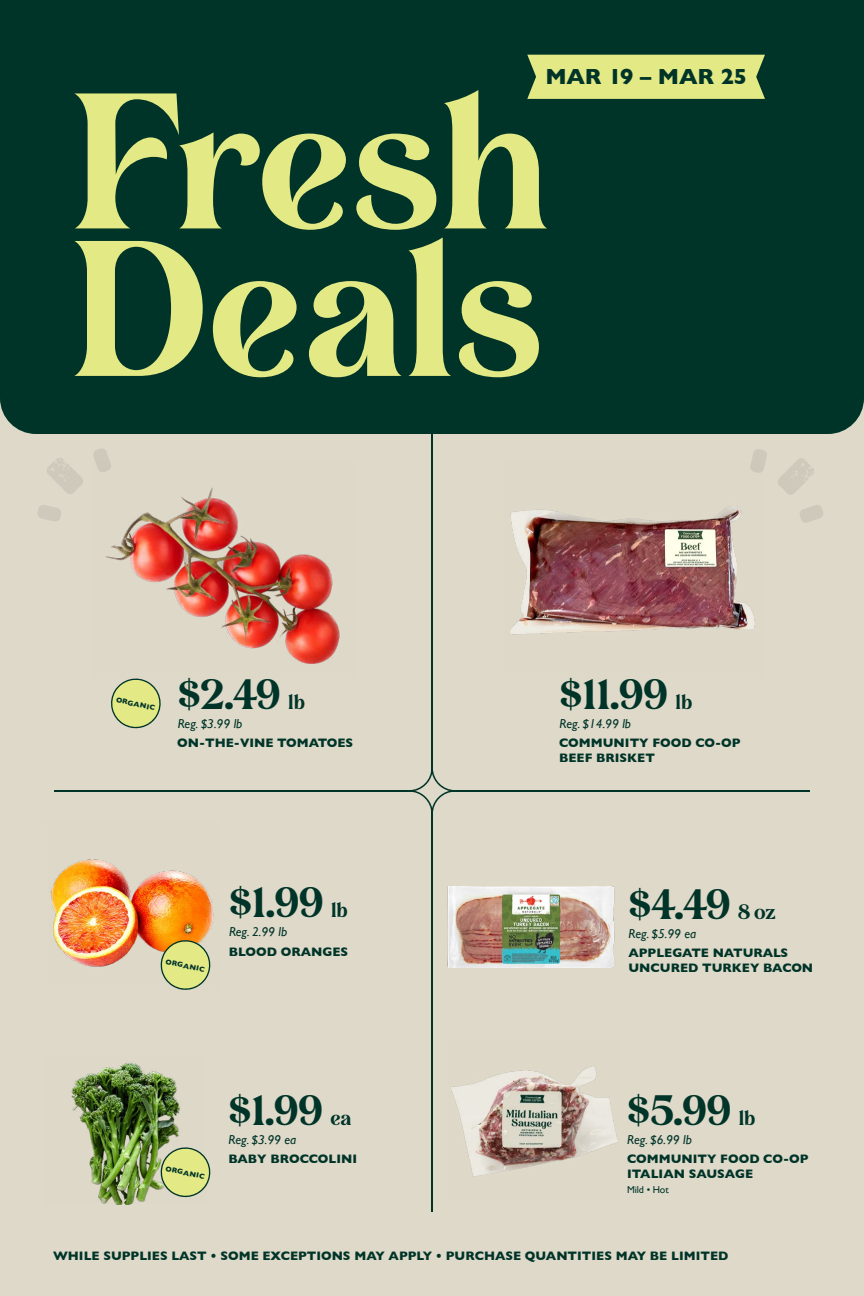
<style>
.page{position:relative;width:864px;height:1296px;background:#fff}
.page>*{position:absolute;margin:0;border:0;box-sizing:border-box;transform-origin:0 0}
.t1{font:192.8px/147.5px "Lovechild";color:#e3e985}
.t2{font:42.5px "Lovechild";color:#003428}
.t3{font:700 22.25px "Gill Sans";letter-spacing:-.01em;color:#003428}
.t4{font:italic 13px "Gill Sans";color:#003428}
.t5{font:700 12.5px/15px "Gill Sans";color:#003428}
.t6{font:10px "Gill Sans";letter-spacing:-.01em;color:#003428}
.t7{font:700 7.35px "Gill Sans";color:#003428}
.s1{font-size:21px}
</style>
<div class="page">
<div style="left:0;top:0;width:863px;height:1296px;background:#ded9c9"></div>
<img style="left:71px;top:1063px;width:109px;height:141px">
<img style="left:50px;top:859px;width:164px;height:108px">
<img style="left:451px;top:1066px;width:167px;height:110px">
<hr style="left:431px;top:434px;width:2px;height:777px;background:#003428">
<hr style="left:54px;top:790px;width:756px;height:2px;background:#003428">
<svg style="left:412px;top:770px;width:40px;height:41px"></svg>
<div style="left:0;top:0;width:864px;height:434px;background:#003428"></div>
<div style="left:527px;top:55px;width:238px;height:44px;background:#e3e985"></div>
<img style="left:96px;top:463px;width:244px;height:201px">
<img style="left:510px;top:463px;width:252px;height:172px">
<img style="left:447px;top:887px;width:168px;height:80px">
<svg style="left:158px;top:1145px;width:53px;height:55px"></svg>
<svg style="left:158px;top:937px;width:56px;height:53px"></svg>
<svg style="left:111px;top:678px;width:50px;height:51px"></svg>
<h3 class="t3" style="left:546px;top:59px;width:203px">MAR 19 – MAR 25</h3>
<h1 class="t1" style="left:68px;top:80px;width:483px">Fresh<br>Deals</h1>
<p class="t7" style="left:117px;top:694px;width:41px;rotate:12deg">ORGANIC</p>
<h2 class="t2" style="left:178px;top:664px;width:129px">$2.49 <span class="s1">lb</span></h2>
<p class="t4" style="left:178px;top:716px;width:66px">Reg. $3.99 lb</p>
<p class="t5" style="left:177px;top:735px;width:177px">ON-THE-VINE TOMATOES</p>
<p class="t7" style="left:167px;top:956px;width:41px;rotate:12deg">ORGANIC</p>
<h2 class="t2" style="left:229px;top:872px;width:120px">$1.99 <span class="s1">lb</span></h2>
<p class="t4" style="left:229px;top:925px;width:60px">Reg. 2.99 lb</p>
<p class="t5" style="left:229px;top:944px;width:121px">BLOOD ORANGES</p>
<p class="t7" style="left:167px;top:1163px;width:41px;rotate:12deg">ORGANIC</p>
<h2 class="t2" style="left:229px;top:1080px;width:124px">$1.99 <span class="s1">ea</span></h2>
<p class="t4" style="left:229px;top:1132px;width:69px">Reg. $3.99 ea</p>
<p class="t5" style="left:228px;top:1151px;width:130px">BABY BROCCOLINI</p>
<h2 class="t2" style="left:560px;top:664px;width:134px">$11.99 <span class="s1">lb</span></h2>
<p class="t4" style="left:560px;top:716px;width:73px">Reg. $14.99 lb</p>
<p class="t5" style="left:559px;top:735px;width:183px">COMMUNITY FOOD CO-OP<br>BEEF BRISKET</p>
<h2 class="t2" style="left:629px;top:874px;width:149px">$4.49 <span class="s1">8 oz</span></h2>
<p class="t4" style="left:629px;top:926px;width:69px">Reg. $5.99 ea</p>
<p class="t5" style="left:628px;top:945px;width:186px">APPLEGATE NATURALS<br>UNCURED TURKEY BACON</p>
<h2 class="t2" style="left:627px;top:1080px;width:130px">$5.99 <span class="s1">lb</span></h2>
<p class="t4" style="left:627px;top:1132px;width:66px">Reg. $6.99 lb</p>
<p class="t5" style="left:627px;top:1151px;width:183px">COMMUNITY FOOD CO-OP<br>ITALIAN SAUSAGE</p>
<p class="t6" style="left:627px;top:1184px;width:43px">Mild • Hot</p>
<p class="t5" style="left:53px;top:1248px;width:677px">WHILE SUPPLIES LAST • SOME EXCEPTIONS MAY APPLY • PURCHASE QUANTITIES MAY BE LIMITED</p>
</div>
